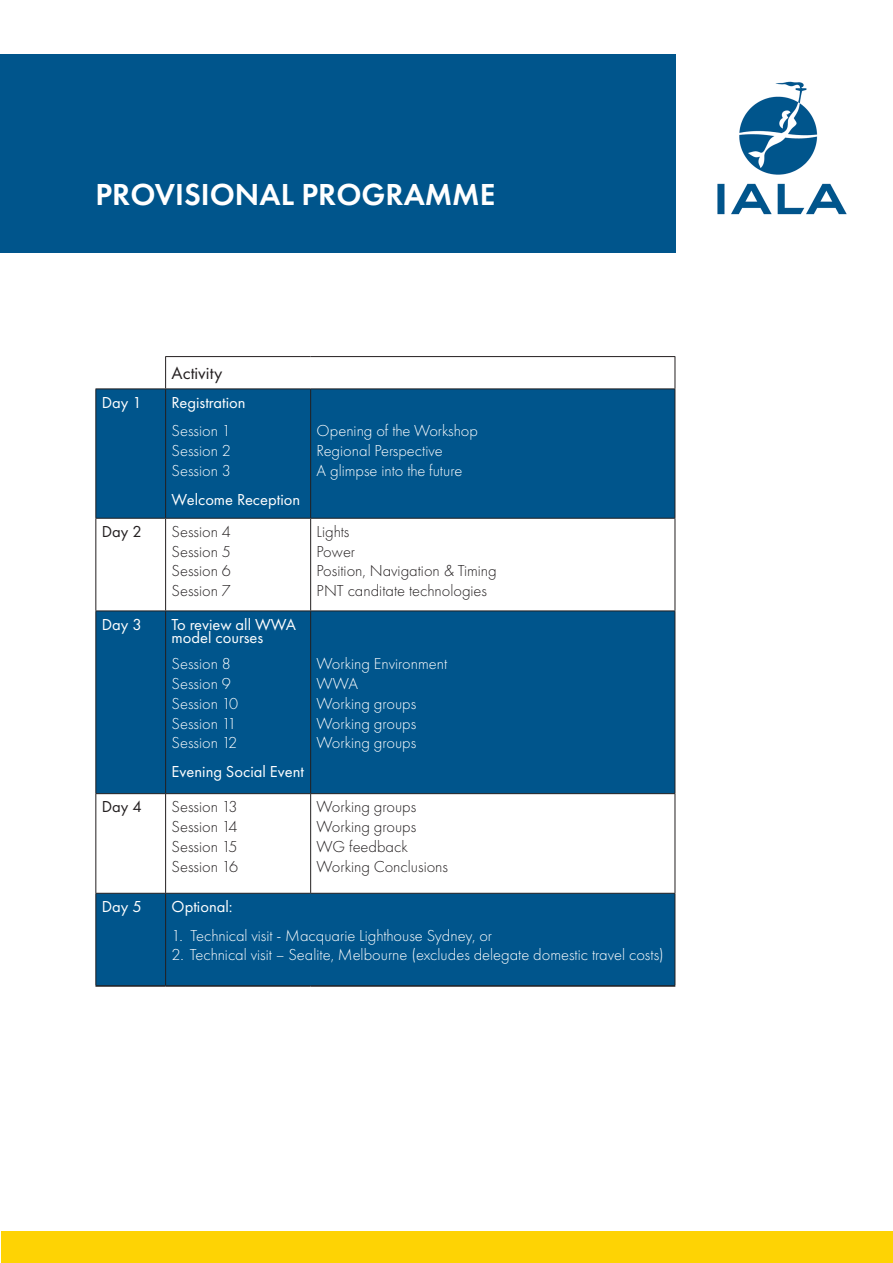
<style>
.page{position:relative;width:893px;height:1263px;background:#fff}
.page>*{position:absolute;margin:0;border:0;box-sizing:border-box;transform-origin:0 0}
.t1{font:600 31.5px "Futura PT";color:#fff}
.t2{font:18px "Futura PT";color:#231f20}
.t3{font:300 16.5px "Futura PT";color:#fff}
.t4{font:300 16.5px "Futura PT";color:#231f20}
.t5{font:16.5px/28.8px "Futura PT";color:#fff}
.t6{font:16.5px "Futura PT";color:#231f20}
.s1{font-weight:300}
</style>
<div class="page">
<div style="left:0;top:54px;width:676px;height:199px;background:#00558c"></div>
<img style="left:717px;top:81px;width:130px;height:134px">
<div style="left:1px;top:1232px;width:892px;height:31px;background:#fed304"></div>
<svg style="left:96px;top:389px;width:579px;height:596px;fill:#00558c"></svg>
<hr style="left:95px;top:985px;width:71px;height:2px;background:#231f20">
<hr style="left:166px;top:985px;width:145px;height:2px;background:#231f20">
<hr style="left:311px;top:985px;width:364px;height:2px;background:#231f20">
<hr style="left:310px;top:389px;width:1px;height:129px;background:#231f20">
<hr style="left:675px;top:389px;width:1px;height:129px;background:#231f20">
<hr style="left:95px;top:519px;width:1px;height:91px;background:#231f20">
<hr style="left:166px;top:518px;width:145px;height:1px;background:#231f20">
<hr style="left:165px;top:519px;width:1px;height:91px;background:#231f20">
<hr style="left:311px;top:518px;width:364px;height:1px;background:#231f20">
<hr style="left:310px;top:519px;width:1px;height:91px;background:#231f20">
<hr style="left:675px;top:519px;width:1px;height:91px;background:#231f20">
<hr style="left:95px;top:610px;width:71px;height:1px;background:#231f20">
<hr style="left:166px;top:610px;width:145px;height:1px;background:#231f20">
<hr style="left:311px;top:610px;width:364px;height:1px;background:#231f20">
<hr style="left:95px;top:611px;width:1px;height:182px;background:#231f20">
<hr style="left:165px;top:611px;width:1px;height:182px;background:#231f20">
<hr style="left:310px;top:611px;width:1px;height:182px;background:#231f20">
<hr style="left:675px;top:611px;width:1px;height:182px;background:#231f20">
<hr style="left:95px;top:793px;width:71px;height:1px;background:#231f20">
<hr style="left:95px;top:794px;width:1px;height:99px;background:#231f20">
<hr style="left:166px;top:793px;width:145px;height:1px;background:#231f20">
<hr style="left:165px;top:794px;width:1px;height:99px;background:#231f20">
<hr style="left:311px;top:793px;width:364px;height:1px;background:#231f20">
<hr style="left:310px;top:794px;width:1px;height:99px;background:#231f20">
<hr style="left:675px;top:794px;width:1px;height:99px;background:#231f20">
<hr style="left:95px;top:893px;width:71px;height:1px;background:#231f20">
<hr style="left:95px;top:894px;width:1px;height:91px;background:#231f20">
<hr style="left:166px;top:893px;width:145px;height:1px;background:#231f20">
<hr style="left:165px;top:894px;width:1px;height:91px;background:#231f20">
<hr style="left:311px;top:893px;width:364px;height:1px;background:#231f20">
<hr style="left:675px;top:894px;width:1px;height:91px;background:#231f20">
<hr style="left:165px;top:356px;width:146px;height:1px;background:#231f20">
<hr style="left:165px;top:357px;width:1px;height:31px;background:#231f20">
<hr style="left:311px;top:356px;width:364px;height:1px;background:#231f20">
<hr style="left:675px;top:357px;width:1px;height:31px;background:#231f20">
<hr style="left:166px;top:388px;width:145px;height:1px;background:#231f20">
<hr style="left:311px;top:388px;width:364px;height:1px;background:#231f20">
<hr style="left:95px;top:388px;width:71px;height:1px;background:#231f20">
<hr style="left:95px;top:389px;width:1px;height:129px;background:#231f20">
<hr style="left:165px;top:389px;width:1px;height:129px;background:#231f20">
<hr style="left:95px;top:518px;width:71px;height:1px;background:#231f20">
<p class="t1" style="left:95px;top:175px;width:401px">PROVISIONAL PROGRAMME</p>
<p class="t2" style="left:172px;top:363px;width:52px">Activity</p>
<p class="t5" style="left:102px;top:387px;width:41px">Day 1</p>
<p class="t5" style="left:172px;top:387px;width:75px">Registration</p>
<p class="t3" style="left:172px;top:421px;width:61px">Session 1</p>
<p class="t3" style="left:172px;top:441px;width:61px">Session 2</p>
<p class="t5" style="left:172px;top:456px;width:130px"><span class="s1">Session 3<br></span>Welcome Reception</p>
<p class="t6" style="left:102px;top:521px;width:41px">Day 2</p>
<p class="t4" style="left:172px;top:522px;width:61px">Session 4</p>
<p class="t4" style="left:172px;top:542px;width:61px">Session 5</p>
<p class="t4" style="left:172px;top:562px;width:61px">Session 6</p>
<p class="t4" style="left:172px;top:581px;width:61px">Session 7</p>
<p class="t5" style="left:102px;top:609px;width:41px">Day 3</p>
<p class="t5" style="left:172px;top:617px;width:126px;line-height:13.8px">To review all WWA model courses</p>
<p class="t3" style="left:172px;top:654px;width:61px">Session 8</p>
<p class="t3" style="left:172px;top:674px;width:61px">Session 9</p>
<p class="t3" style="left:172px;top:694px;width:68px">Session 10</p>
<p class="t3" style="left:172px;top:714px;width:66px">Session 11</p>
<p class="t3" style="left:172px;top:733px;width:67px">Session 12</p>
<p class="t5" style="left:172px;top:757px;width:134px">Evening Social Event</p>
<p class="t6" style="left:102px;top:797px;width:41px">Day 4</p>
<p class="t4" style="left:172px;top:797px;width:67px">Session 13</p>
<p class="t4" style="left:172px;top:817px;width:68px">Session 14</p>
<p class="t4" style="left:172px;top:837px;width:67px">Session 15</p>
<p class="t4" style="left:172px;top:857px;width:68px">Session 16</p>
<p class="t3" style="left:317px;top:421px;width:163px">Opening of the Workshop</p>
<p class="t3" style="left:317px;top:441px;width:128px">Regional Perspective</p>
<p class="t3" style="left:317px;top:461px;width:147px">A glimpse into the future</p>
<p class="t4" style="left:317px;top:522px;width:34px">Lights</p>
<p class="t4" style="left:317px;top:542px;width:40px">Power</p>
<p class="t4" style="left:317px;top:562px;width:182px">Position, Navigation &amp; Timing</p>
<p class="t4" style="left:317px;top:581px;width:172px">PNT canditate technologies</p>
<p class="t3" style="left:317px;top:654px;width:132px">Working Environment</p>
<p class="t3" style="left:317px;top:674px;width:43px">WWA</p>
<p class="t3" style="left:317px;top:694px;width:101px">Working groups</p>
<p class="t3" style="left:317px;top:714px;width:101px">Working groups</p>
<p class="t3" style="left:317px;top:733px;width:101px">Working groups</p>
<p class="t4" style="left:317px;top:797px;width:101px">Working groups</p>
<p class="t4" style="left:317px;top:817px;width:101px">Working groups</p>
<p class="t4" style="left:317px;top:837px;width:93px">WG feedback</p>
<p class="t4" style="left:317px;top:857px;width:133px">Working Conclusions</p>
<p class="t5" style="left:102px;top:892px;width:41px">Day 5</p>
<p class="t5" style="left:172px;top:892px;width:63px">Optional:</p>
<p class="t3" style="left:172px;top:926px;width:322px">1. Technical visit - Macquarie Lighthouse Sydney, or</p>
<p class="t3" style="left:172px;top:945px;width:494px">2. Technical visit – Sealite, Melbourne (excludes delegate domestic travel costs)</p>
</div>
